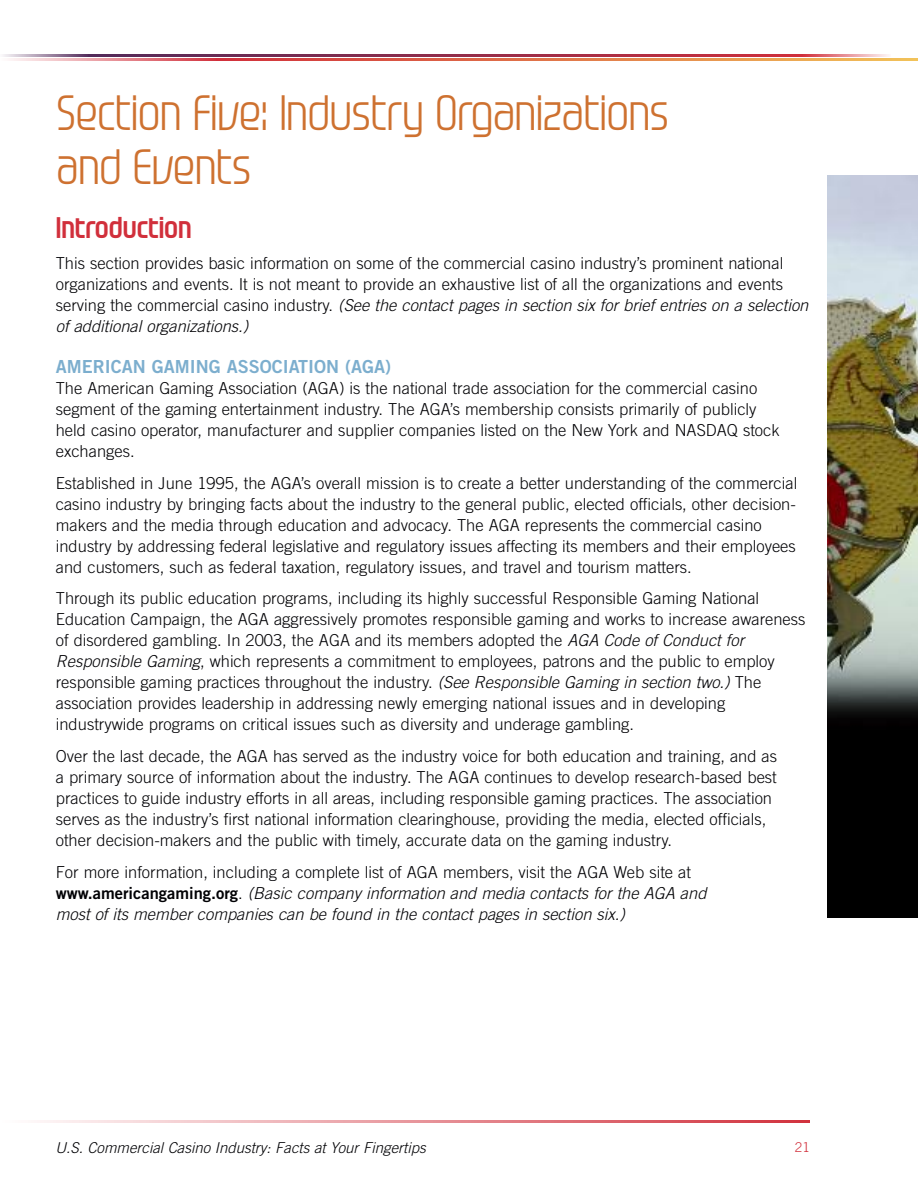
<style>
.page{position:relative;width:918px;height:1188px;background:#fff}
.page>*{position:absolute;margin:0;border:0;box-sizing:border-box;transform-origin:0 0}
.t1{font:500 45px/54px "Gravel";color:#ce7130}
.t2{font:700 27px "Gravel";color:#d12f3b}
.t3{font:18px "Trade Gothic Bold Two";color:#7caece}
.t4{font:300 16.5px/21px "Trade Gothic";color:#000104}
.t5{font:italic 300 16.5px/21px "Trade Gothic";color:#000104}
.t6{font:italic 300 15px "Trade Gothic";color:#000104}
.t7{font:300 13.5px "Trade Gothic";color:#d12f3b}
.s1{font-style:italic}
.s2{font-style:normal}
.s3{font-family:"Trade Gothic Bold Two";font-weight:400;font-style:normal}
</style>
<div class="page">
<svg style="left:216px;top:59px;width:702px;height:2px"></svg>
<svg style="left:10px;top:59px;width:206px;height:2px"></svg>
<svg style="left:88px;top:54px;width:715px;height:2px"></svg>
<svg style="left:3px;top:54px;width:85px;height:2px"></svg>
<svg style="left:803px;top:54px;width:86px;height:2px"></svg>
<svg style="left:40px;top:1120px;width:770px;height:3px;background:#e69399"></svg>
<img style="left:827px;top:176px;width:91px;height:742px">
<h1 class="t1" style="left:57px;top:90px;width:614px">Section Five: Industry Organizations and Events</h1>
<h2 class="t2" style="left:56px;top:217px;width:137px">Introduction</h2>
<p class="t4" style="left:56px;top:254px;width:754px">This section provides basic information on some of the commercial casino industry’s prominent national organizations and events. It is not meant to provide an exhaustive list of all the organizations and events serving the commercial casino industry. <span class="s1">(See the contact pages in section six for brief entries on a selection of additional organizations.)</span></p>
<p class="t3" style="left:56px;top:360px;width:337px">AMERICAN GAMING ASSOCIATION (AGA)</p>
<p class="t4" style="left:56px;top:379px;width:725px">The American Gaming Association (AGA) is the national trade association for the commercial casino segment of the gaming entertainment industry. The AGA’s membership consists primarily of publicly held casino operator, manufacturer and supplier companies listed on the New York and NASDAQ stock exchanges.</p>
<p class="t4" style="left:56px;top:474px;width:743px">Established in June 1995, the AGA’s overall mission is to create a better understanding of the commercial casino industry by bringing facts about the industry to the general public, elected officials, other decision&shy;makers and the media through education and advocacy. The AGA represents the commercial casino industry by addressing federal legislative and regulatory issues affecting its members and their employees and customers, such as federal taxation, regulatory issues, and travel and tourism matters.</p>
<p class="t4" style="left:56px;top:589px;width:751px">Through its public education programs, including its highly successful Responsible Gaming National Education Campaign, the AGA aggressively promotes responsible gaming and works to increase awareness of disordered gambling. In 2003, the AGA and its members adopted the <span class="s1">AGA Code of Conduct for Responsible Gaming</span>, which represents a commitment to employees, patrons and the public to employ responsible gaming practices throughout the industry. <span class="s1">(See Responsible Gaming in section two.)</span> The association provides leadership in addressing newly emerging national issues and in developing industrywide programs on critical issues such as diversity and underage gambling.</p>
<p class="t4" style="left:56px;top:747px;width:723px">Over the last decade, the AGA has served as the industry voice for both education and training, and as a primary source of information about the industry. The AGA continues to develop research-based best practices to guide industry efforts in all areas, including responsible gaming practices. The association serves as the industry’s first national information clearinghouse, providing the media, elected officials, other decision-makers and the public with timely, accurate data on the gaming industry.</p>
<p class="t5" style="left:56px;top:863px;width:652px"><span class="s2">For more information, including a complete list of AGA members, visit the AGA Web site at </span><span class="s3">www.americangaming.org</span><span class="s2">.</span> (Basic company information and media contacts for the AGA and most of its member companies can be found in the contact pages in section six.)</p>
<p class="t6" style="left:55px;top:1142px;width:372px">U.S. Commercial Casino Industry: Facts at Your Fingertips</p>
<p class="t7" style="left:795px;top:1142px;width:17px">21</p>
</div>
